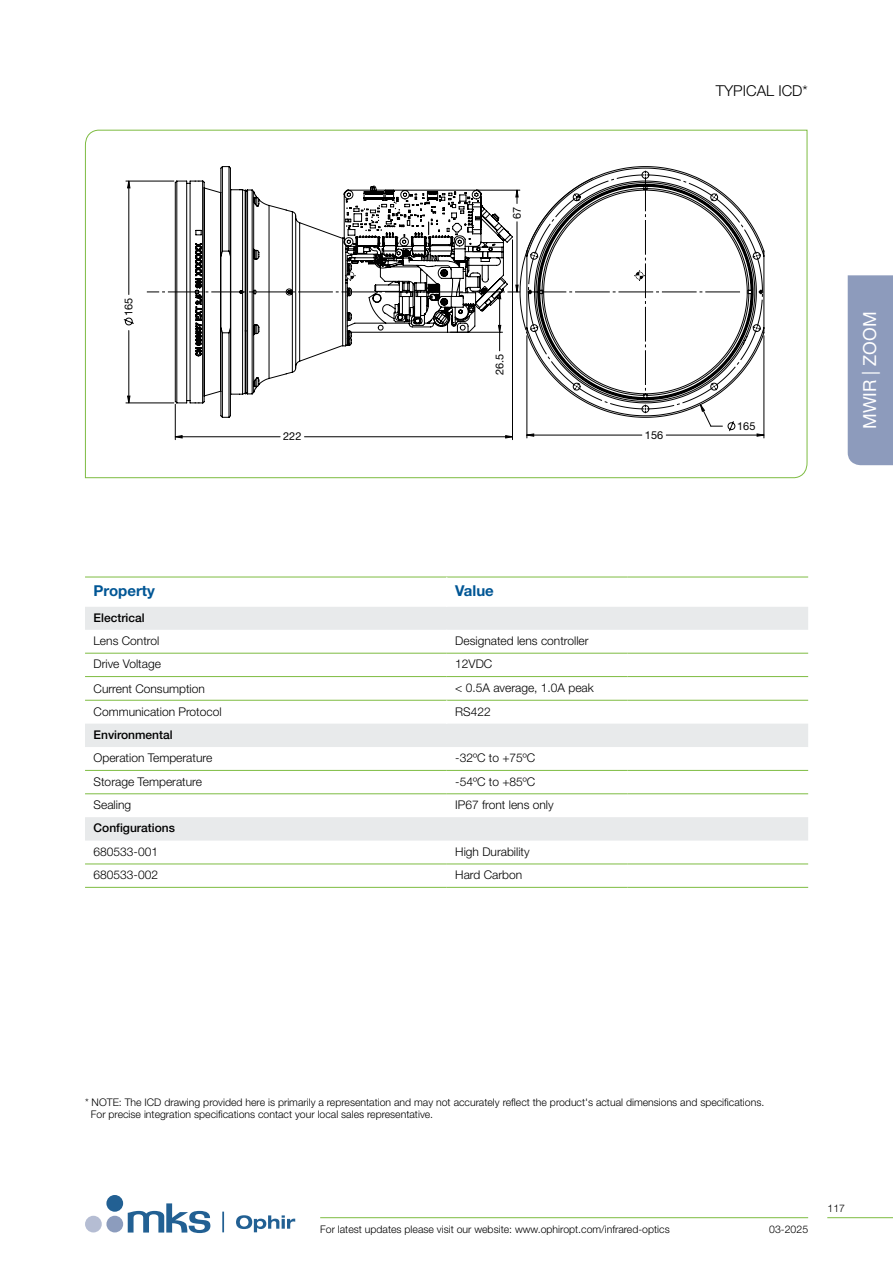
<style>
.page{position:relative;width:893px;height:1263px;background:#fff}
.page>*{position:absolute;margin:0;border:0;box-sizing:border-box;transform-origin:0 0}
.t1{font:18px "Helvetica Neue LT Pro";color:#fff}
.t2{font:700 15px "Helvetica Neue LT Pro";color:#005695}
.t3{font:300 15px "Helvetica Neue LT Pro";color:#000}
.t4{font:300 12px "Helvetica Neue LT Pro";color:#000}
.t5{font:500 12px "Helvetica Neue LT Pro";color:#000}
.t6{font:10.95px "Helvetica Neue LT Std";color:#000}
.t7{font:300 10.5px/12.6px "Helvetica Neue LT Pro";color:#000}
</style>
<div class="page">
<svg style="left:85px;top:607px;width:723px;height:233px"></svg>
<hr style="left:85px;top:700px;width:362px;height:1px;background:#7ebc42">
<hr style="left:447px;top:700px;width:180px;height:1px;background:#7ebc42">
<hr style="left:627px;top:700px;width:181px;height:1px;background:#7ebc42">
<hr style="left:85px;top:577px;width:362px;height:1px;background:#7ebc42">
<hr style="left:447px;top:577px;width:180px;height:1px;background:#7ebc42">
<hr style="left:627px;top:577px;width:181px;height:1px;background:#7ebc42">
<hr style="left:446px;top:577px;width:1px;height:30px;background:#fff">
<svg style="left:446px;top:630px;width:1px;height:94px"></svg>
<hr style="left:85px;top:653px;width:362px;height:1px;background:#7ebc42">
<hr style="left:447px;top:653px;width:180px;height:1px;background:#7ebc42">
<hr style="left:627px;top:653px;width:181px;height:1px;background:#7ebc42">
<hr style="left:85px;top:676px;width:362px;height:1px;background:#7ebc42">
<hr style="left:447px;top:676px;width:180px;height:1px;background:#7ebc42">
<hr style="left:627px;top:676px;width:181px;height:1px;background:#7ebc42">
<hr style="left:85px;top:770px;width:362px;height:1px;background:#7ebc42">
<hr style="left:447px;top:770px;width:180px;height:1px;background:#7ebc42">
<hr style="left:627px;top:770px;width:181px;height:1px;background:#7ebc42">
<hr style="left:85px;top:793px;width:362px;height:1px;background:#7ebc42">
<hr style="left:447px;top:793px;width:180px;height:1px;background:#7ebc42">
<hr style="left:627px;top:793px;width:181px;height:1px;background:#7ebc42">
<hr style="left:85px;top:863px;width:362px;height:1px;background:#7ebc42">
<hr style="left:447px;top:863px;width:180px;height:1px;background:#7ebc42">
<hr style="left:627px;top:863px;width:181px;height:1px;background:#7ebc42">
<hr style="left:85px;top:887px;width:362px;height:1px;background:#7ebc42">
<hr style="left:447px;top:887px;width:180px;height:1px;background:#7ebc42">
<hr style="left:627px;top:887px;width:181px;height:1px;background:#7ebc42">
<svg style="left:85px;top:129px;width:723px;height:349px"></svg>
<svg style="left:123px;top:318px;width:11px;height:7px"></svg>
<hr style="left:764px;top:336px;width:1px;height:102px;background:#000">
<hr style="left:512px;top:240px;width:1px;height:200px;background:#000">
<hr style="left:175px;top:404px;width:1px;height:36px;background:#000">
<hr style="left:129px;top:331px;width:1px;height:72px;background:#000">
<hr style="left:129px;top:181px;width:1px;height:113px;background:#000">
<hr style="left:126px;top:403px;width:48px;height:1px;background:#000">
<hr style="left:126px;top:181px;width:48px;height:1px;background:#000">
<svg style="left:127px;top:396px;width:3px;height:7px"></svg>
<svg style="left:127px;top:181px;width:3px;height:7px"></svg>
<svg style="left:147px;top:171px;width:617px;height:267px"></svg>
<div style="left:848px;top:275px;width:45px;height:190px;background:#8d9bbc"></div>
<hr style="left:827px;top:1217px;width:66px;height:1px;background:#7ebc42">
<hr style="left:320px;top:1217px;width:488px;height:1px;background:#7ebc42">
<svg style="left:236px;top:1215px;width:59px;height:17px"></svg>
<div style="left:106px;top:1195px;width:17px;height:17px;background:#226093;border-radius:50%"></div>
<div style="left:106px;top:1216px;width:17px;height:16px;background:#8c9cbd;border-radius:50%"></div>
<div style="left:85px;top:1216px;width:17px;height:16px;background:#b5bdd3;border-radius:50%"></div>
<svg style="left:128px;top:1203px;width:82px;height:30px"></svg>
<hr style="left:222px;top:1211px;width:2px;height:21px;background:#226093">
<p class="t6" style="left:122px;top:316px;width:20px;rotate:-90deg">165</p>
<p class="t6" style="left:283px;top:430px;width:20px">222</p>
<p class="t6" style="left:510px;top:219px;width:14px;rotate:-90deg">67</p>
<p class="t6" style="left:493px;top:375px;width:23px;rotate:-90deg">26.5</p>
<h2 class="t3" style="left:716px;top:81px;width:93px">TYPICAL ICD*</h2>
<p class="t6" style="left:645px;top:428px;width:20px">156</p>
<p class="t6" style="left:737px;top:419px;width:20px">165</p>
<h1 class="t1" style="left:858px;top:429px;width:119px;rotate:-90deg">MWIR | ZOOM</h1>
<h2 class="t2" style="left:94px;top:581px;width:63px">Property</h2>
<h2 class="t2" style="left:455px;top:581px;width:40px">Value</h2>
<p class="t5" style="left:94px;top:610px;width:53px">Electrical</p>
<p class="t4" style="left:94px;top:633px;width:67px">Lens Control</p>
<p class="t4" style="left:455px;top:633px;width:135px">Designated lens controller</p>
<p class="t4" style="left:94px;top:657px;width:69px">Drive Voltage</p>
<p class="t4" style="left:455px;top:657px;width:39px">12VDC</p>
<p class="t4" style="left:94px;top:681px;width:113px">Current Consumption</p>
<p class="t4" style="left:455px;top:680px;width:140px">&lt; 0.5A average, 1.0A peak</p>
<p class="t4" style="left:94px;top:704px;width:130px">Communication Protocol</p>
<p class="t4" style="left:455px;top:704px;width:37px">RS422</p>
<p class="t5" style="left:94px;top:727px;width:81px">Environmental</p>
<p class="t4" style="left:94px;top:750px;width:120px">Operation Temperature</p>
<p class="t4" style="left:455px;top:750px;width:82px">-32ºC to +75ºC</p>
<p class="t4" style="left:94px;top:774px;width:110px">Storage Temperature</p>
<p class="t4" style="left:455px;top:774px;width:82px">-54ºC to +85ºC</p>
<p class="t4" style="left:94px;top:797px;width:39px">Sealing</p>
<p class="t4" style="left:455px;top:797px;width:100px">IP67 front lens only</p>
<p class="t5" style="left:94px;top:821px;width:83px">Configurations</p>
<p class="t4" style="left:94px;top:844px;width:66px">680533-001</p>
<p class="t4" style="left:455px;top:844px;width:76px">High Durability</p>
<p class="t4" style="left:94px;top:867px;width:66px">680533-002</p>
<p class="t4" style="left:455px;top:867px;width:68px">Hard Carbon</p>
<p class="t7" style="left:91px;top:1095px;width:675px;text-indent:-6px">* NOTE: The ICD drawing provided here is primarily a representation and may not accurately reflect the product's actual dimensions and specifications.<br>For precise integration specifications contact your local sales representative.</p>
<p class="t7" style="left:320px;top:1222px;width:351px">For latest updates please visit our website: www.ophiropt.com/infrared-optics</p>
<p class="t7" style="left:769px;top:1222px;width:40px">03-2025</p>
<p class="t7" style="left:828px;top:1202px;width:19px">117</p>
</div>
